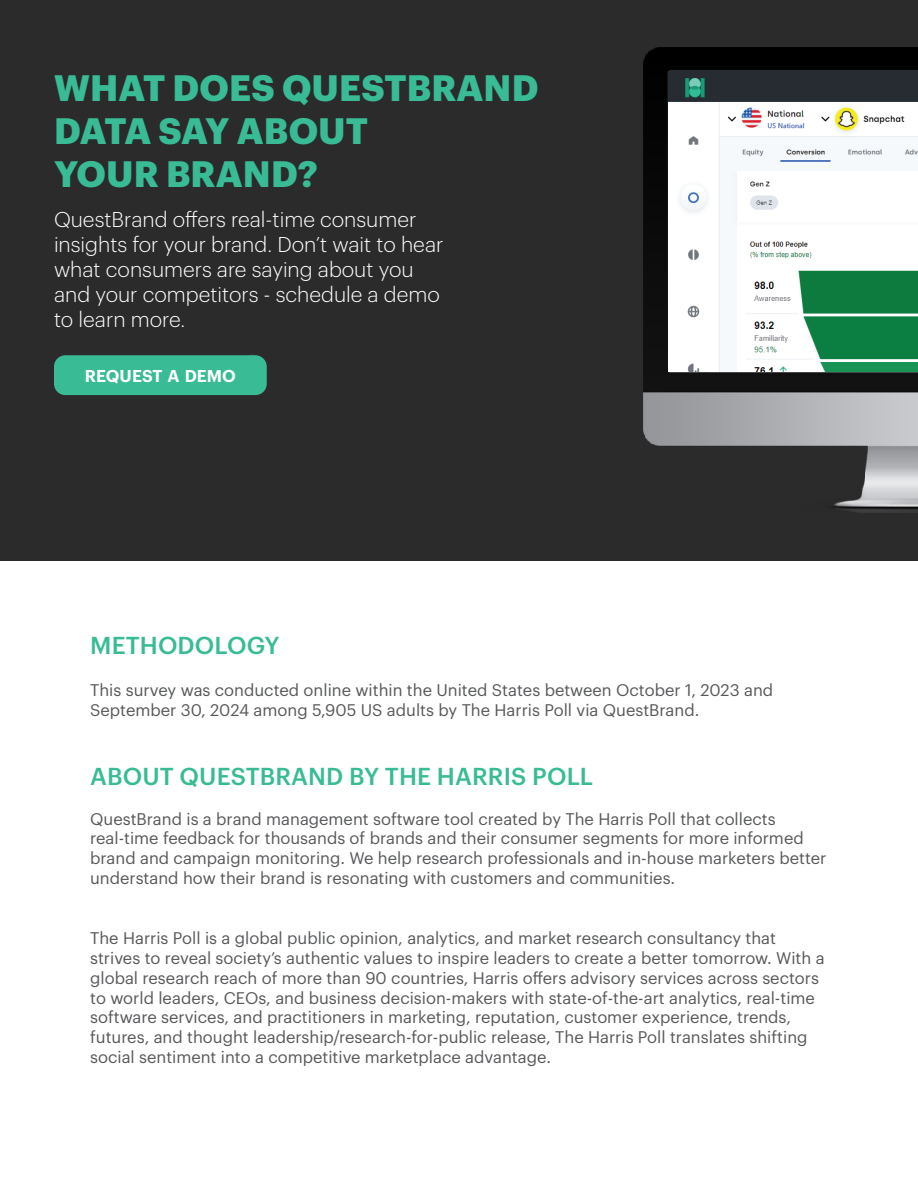
<style>
.page{position:relative;width:918px;height:1188px;background:#fff}
.page>*{position:absolute;margin:0;border:0;box-sizing:border-box;transform-origin:0 0}
.Intro_type{font:700 36px/43.2px "Graphik";letter-spacing:.005em;color:#39bc95}
.Intro_type-2{font:500 24px "Graphik";letter-spacing:.005em;color:#39bc95}
.t1{font:300 21px/25.2px "Graphik";color:#fff}
.t2{font:600 16.8px "Graphik";color:#fff}
.Intro_type-3{font:16.5px/19.8px "Graphik";color:#57585a}
</style>
<div class="page">
<div style="left:0;top:0;width:918px;height:560px;background:#2b2b2b"></div>
<div style="left:54px;top:355px;width:213px;height:40px;background:#39bc95;border-radius:11px"></div>
<svg style="left:66px;top:354px;width:199px;height:40px"></svg>
<div style="left:85px;top:362px;width:151px;height:27px;background:#39bc95"></div>
<img style="left:643px;top:47px;width:275px;height:465px">
<img style="left:669px;top:71px;width:249px;height:301px">
<p class="Intro_type" style="left:54px;top:63px;width:486px">WHAT DOES QUESTBRAND<br>DATA SAY ABOUT<br>YOUR BRAND?</p>
<p class="t1" style="left:54px;top:205px;width:391px">QuestBrand offers real-time consumer insights for your brand. Don’t wait to hear what consumers are saying about you and your competitors - schedule a demo to learn more.</p>
<p class="t2" style="left:85px;top:363px;width:153px">REQUEST A DEMO</p>
<p class="Intro_type-2" style="left:90px;top:628px;width:191px">METHODOLOGY</p>
<p class="Intro_type-3" style="left:90px;top:679px;width:685px">This survey was conducted online within the United States between October 1, 2023 and<br>September 30, 2024 among 5,905 US adults by The Harris Poll via QuestBrand.</p>
<p class="Intro_type-2" style="left:90px;top:758px;width:504px">ABOUT QUESTBRAND BY THE HARRIS POLL</p>
<p class="Intro_type-3" style="left:90px;top:807px;width:738px">QuestBrand is a brand management software tool created by The Harris Poll that collects real-time feedback for thousands of brands and their consumer segments for more informed brand and campaign monitoring. We help research professionals and in-house marketers better understand how their brand is resonating with customers and communities.</p>
<p class="Intro_type-3" style="left:90px;top:927px;width:736px">The Harris Poll is a global public opinion, analytics, and market research consultancy that strives to reveal society’s authentic values to inspire leaders to create a better tomorrow. With a global research reach of more than 90 countries, Harris offers advisory services across sectors to world leaders, CEOs, and business decision-makers with state-of-the-art analytics, real-time software services, and practitioners in marketing, reputation, customer experience, trends, futures, and thought leadership/research-for-public release, The Harris Poll translates shifting social sentiment into a competitive marketplace advantage.</p>
</div>
